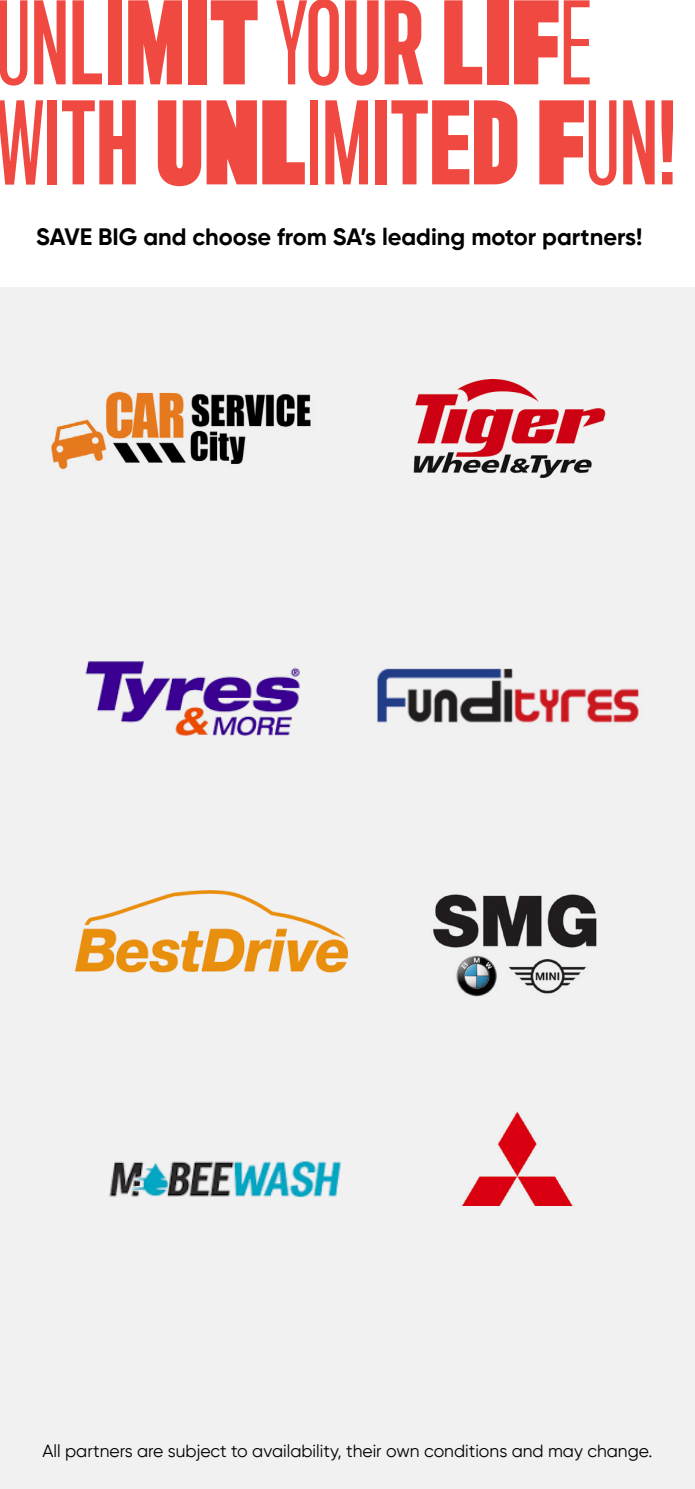
<style>
.page{position:relative;width:695px;height:1489px;background:#fff}
.page>*{position:absolute;margin:0;border:0;box-sizing:border-box;transform-origin:0 0}
.t1{font:120px/100px "The Unlimited Sans Display";color:#ef4941}
.t2{font:700 23.75px "Gilroy";color:#000}
.t3{font:17.5px "Gilroy";color:#000}
</style>
<div class="page">
<div style="left:0;top:287px;width:694px;height:1201px;background:#f1f1f2"></div>
<img style="left:413px;top:379px;width:193px;height:98px">
<img style="left:51px;top:391px;width:260px;height:79px">
<img style="left:75px;top:890px;width:272px;height:83px">
<img style="left:433px;top:894px;width:164px;height:103px">
<img style="left:462px;top:1111px;width:111px;height:94px">
<img style="left:109px;top:1161px;width:232px;height:37px">
<img style="left:377px;top:668px;width:262px;height:55px">
<img style="left:85px;top:661px;width:215px;height:75px">
<h1 class="t1" style="left:-4px;top:-5px;width:681px">UNLIMIT YOUR LIFE<br>WITH UNLIMITED FUN!</h1>
<h2 class="t2" style="left:36px;top:222px;width:607px">SAVE BIG and choose from SA’s leading motor partners!</h2>
<p class="t3" style="left:43px;top:1440px;width:611px">All partners are subject to availability, their own conditions and may change.</p>
</div>
